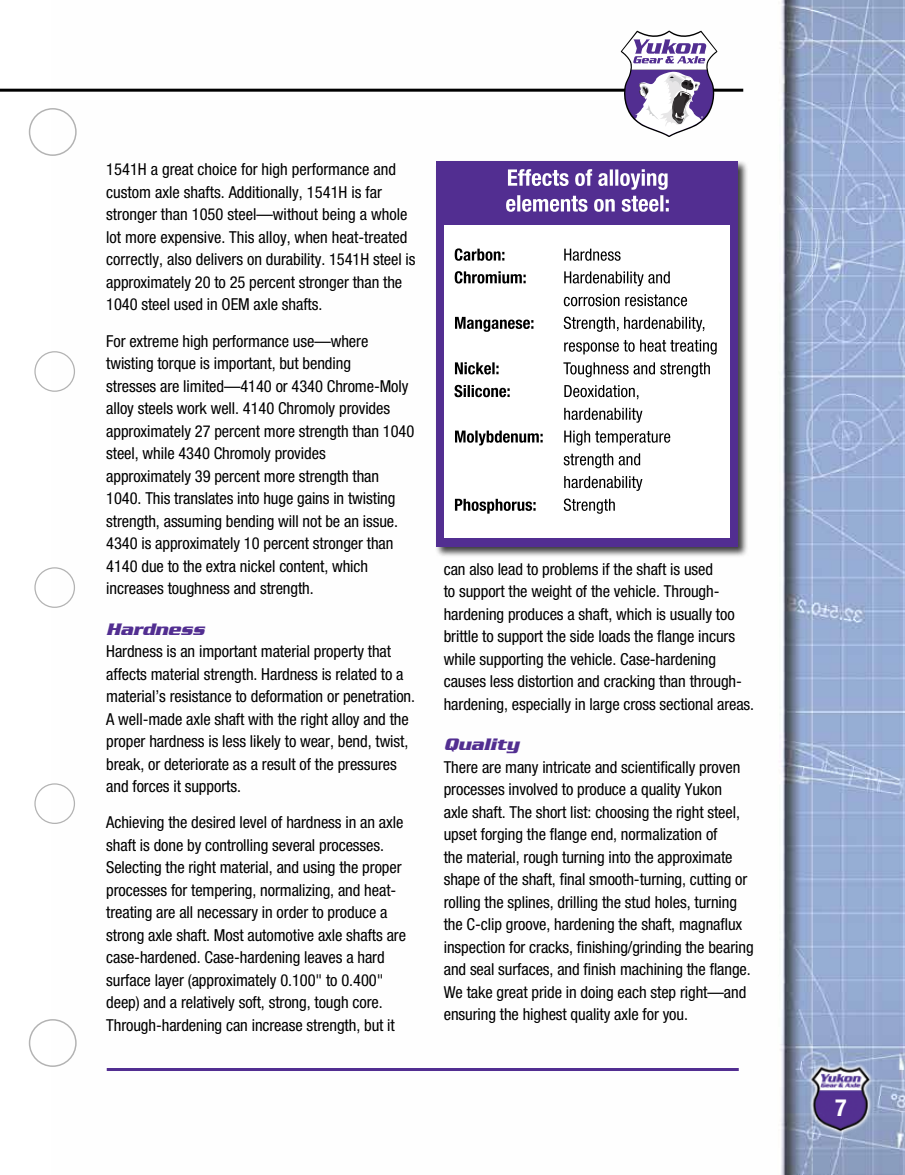
<style>
.page{position:relative;width:905px;height:1175px;background:#fff}
.page>*{position:absolute;margin:0;border:0;box-sizing:border-box;transform-origin:0 0}
.t1{font:700 condensed 24px "Helvetica Neue";color:#fff}
.t2{font:italic 700 18px "Serpentine";color:#522e91}
.t3{font:condensed 16.5px/22.5px "Helvetica Neue";letter-spacing:-.005em;color:#000}
</style>
<div class="page">
<img style="left:52px;top:0;width:852px;height:1174px">
<img style="left:809px;top:1063px;width:69px;height:78px">
<div style="left:30px;top:109px;width:46px;height:46px;background:#fff;border-radius:50%"></div>
<div style="left:29px;top:108px;width:48px;height:48px;border:2px solid #000;border-radius:50%"></div>
<div style="left:30px;top:1019px;width:46px;height:47px;background:#fff;border-radius:50%"></div>
<div style="left:29px;top:1019px;width:48px;height:47px;border:2px solid #000;border-radius:50%"></div>
<div style="left:35px;top:352px;width:39px;height:39px;background:#fff;border-radius:50%"></div>
<div style="left:34px;top:351px;width:41px;height:41px;border:1px solid #000;border-radius:50%"></div>
<div style="left:35px;top:568px;width:39px;height:39px;background:#fff;border-radius:50%"></div>
<div style="left:34px;top:567px;width:41px;height:41px;border:1px solid #000;border-radius:50%"></div>
<div style="left:35px;top:784px;width:39px;height:39px;background:#fff;border-radius:50%"></div>
<div style="left:34px;top:783px;width:41px;height:41px;border:1px solid #000;border-radius:50%"></div>
<hr style="left:0;top:89px;width:743px;height:3px;background:#000">
<svg style="left:620px;top:30px;width:97px;height:107px"></svg>
<div style="left:435px;top:160px;width:313px;height:397px;background:#000;opacity:.75"></div>
<div style="left:436px;top:161px;width:301px;height:385px;background:#522e91"></div>
<svg style="left:506px;top:169px;width:162px;height:43px"></svg>
<div style="left:444px;top:225px;width:285px;height:312px;background:#fff"></div>
<svg style="left:455px;top:498px;width:160px;height:16px"></svg>
<svg style="left:564px;top:476px;width:78px;height:15px"></svg>
<svg style="left:563px;top:453px;width:77px;height:15px"></svg>
<svg style="left:455px;top:430px;width:215px;height:15px"></svg>
<svg style="left:564px;top:408px;width:78px;height:15px"></svg>
<svg style="left:454px;top:385px;width:184px;height:14px"></svg>
<svg style="left:455px;top:362px;width:255px;height:15px"></svg>
<svg style="left:564px;top:339px;width:152px;height:15px"></svg>
<svg style="left:455px;top:317px;width:249px;height:15px"></svg>
<svg style="left:564px;top:294px;width:123px;height:12px"></svg>
<svg style="left:454px;top:271px;width:215px;height:15px"></svg>
<svg style="left:454px;top:248px;width:166px;height:13px"></svg>
<hr style="left:107px;top:1068px;width:631px;height:3px;background:#522e91">
<p class="t3" style="left:106px;top:158px;width:311px">1541H a great choice for high performance and custom axle shafts. Additionally, 1541H is far stronger than 1050 steel—without being a whole lot more expensive. This alloy, when heat-treated correctly, also delivers on durability. 1541H steel is approximately 20 to 25 percent stronger than the 1040 steel used in OEM axle shafts.</p>
<p class="t3" style="left:106px;top:329px;width:310px">For extreme high performance use—where twisting torque is important, but bending<br>stresses are limited—4140 or 4340 Chrome-Moly alloy steels work well. 4140 Chromoly provides approximately 27 percent more strength than 1040 steel, while 4340 Chromoly provides approximately 39 percent more strength than 1040. This translates into huge gains in twisting strength, assuming bending will not be an issue.<br>4340 is approximately 10 percent stronger than 4140 due to the extra nickel content, which increases toughness and strength.</p>
<p class="t2" style="left:106px;top:618px;width:100px">Hardness</p>
<p class="t3" style="left:106px;top:640px;width:310px">Hardness is an important material property that affects material strength. Hardness is related to a material’s resistance to deformation or penetration.<br>A well-made axle shaft with the right alloy and the proper hardness is less likely to wear, bend, twist, break, or deteriorate as a result of the pressures and forces it supports.</p>
<p class="t3" style="left:106px;top:811px;width:301px">Achieving the desired level of hardness in an axle shaft is done by controlling several processes.<br>Selecting the right material, and using the proper processes for tempering, normalizing, and heat&shy;treating are all necessary in order to produce a strong axle shaft. Most automotive axle shafts are case-hardened. Case-hardening leaves a hard surface layer (approximately 0.100" to 0.400" deep) and a relatively soft, strong, tough core.<br>Through-hardening can increase strength, but it</p>
<p class="t3" style="left:444px;top:557px;width:312px">can also lead to problems if the shaft is used<br>to support the weight of the vehicle. Through&shy;hardening produces a shaft, which is usually too brittle to support the side loads the flange incurs while supporting the vehicle. Case-hardening causes less distortion and cracking than through&shy;hardening, especially in large cross sectional areas.</p>
<p class="t2" style="left:444px;top:734px;width:77px">Quality</p>
<p class="t3" style="left:444px;top:755px;width:311px">There are many intricate and scientifically proven processes involved to produce a quality Yukon<br>axle shaft. The short list: choosing the right steel, upset forging the flange end, normalization of<br>the material, rough turning into the approximate shape of the shaft, final smooth-turning, cutting or rolling the splines, drilling the stud holes, turning the C-clip groove, hardening the shaft, magnaflux inspection for cracks, finishing/grinding the bearing and seal surfaces, and finish machining the flange.<br>We take great pride in doing each step right—and ensuring the highest quality axle for you.</p>
<h1 class="t1" style="left:835px;top:1087px;width:13px">7</h1>
</div>
